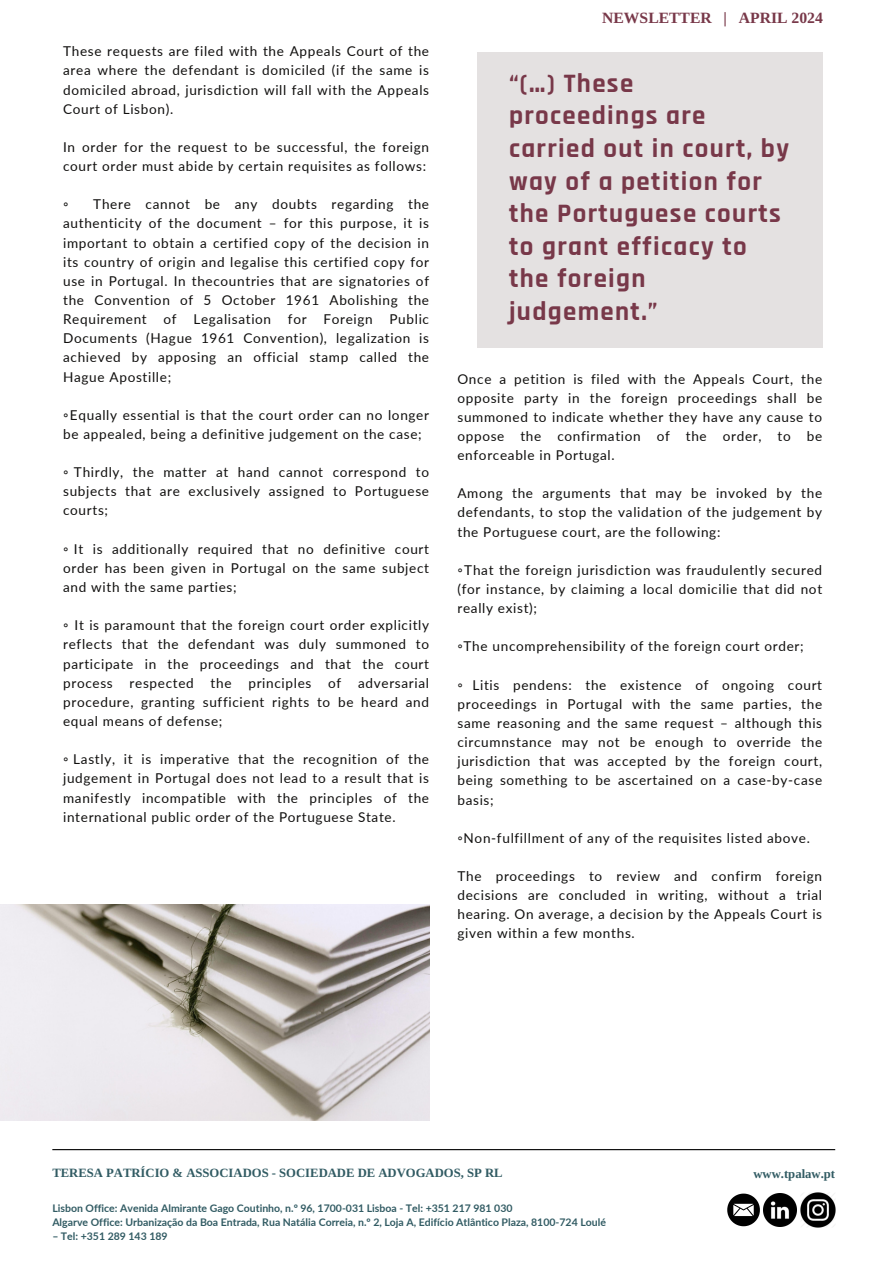
<style>
.page{position:relative;width:894px;height:1264px;background:#fff}
.page>*{position:absolute;margin:0;border:0;box-sizing:border-box;transform-origin:0 0}
.t1{font:700 26.85px/32.7px "Rajdhani";letter-spacing:.05em;color:#783849}
.t2{font:700 15.6px "Libra Serif Modern";color:#783849}
.t3{font:13.5px/19.2px "Lato";letter-spacing:.05em;color:#100f0e;text-align:justify}
.t4{font:700 12.75px "Libra Serif Modern";color:#315b63}
.t5{font:700 12.6px "Libra Serif Modern";color:#315b63}
.t6{font:700 10.5px/14px "Lato";color:#315b63}
</style>
<div class="page">
<img style="left:0;top:904px;width:430px;height:216px">
<div style="left:477px;top:52px;width:345px;height:295px;background:#e4e1e1"></div>
<svg style="left:727px;top:1193px;width:32px;height:33px"></svg>
<img style="left:763px;top:1193px;width:33px;height:33px">
<img style="left:800px;top:1192px;width:35px;height:35px">
<hr style="left:52px;top:1149px;width:783px;height:1px;background:#000">
<p class="t3" style="left:63px;top:41px;width:367px">These requests are filed with the Appeals Court of the area where the defendant is domiciled (if the same is domiciled abroad, jurisdiction will fall with the Appeals Court of Lisbon).</p>
<p class="t3" style="left:63px;top:137px;width:367px">In order for the request to be successful, the foreign court order must abide by certain requisites as follows:</p>
<p class="t3" style="left:63px;top:194px;width:7px">◦</p>
<p class="t3" style="left:63px;top:194px;width:367px;text-indent:30px">There cannot be any doubts regarding the authenticity of the document – for this purpose, it is important to obtain a certified copy of the decision in its country of origin and legalise this certified copy for use in Portugal. In thecountries that are signatories of the Convention of 5 October 1961 Abolishing the Requirement of Legalisation for Foreign Public Documents (Hague 1961 Convention), legalization is achieved by apposing an official stamp called the Hague Apostille;</p>
<p class="t3" style="left:63px;top:405px;width:367px">◦Equally essential is that the court order can no longer be appealed, being a definitive judgement on the case;</p>
<p class="t3" style="left:63px;top:462px;width:367px">◦ Thirdly, the matter at hand cannot correspond to subjects that are exclusively assigned to Portuguese courts;</p>
<p class="t3" style="left:63px;top:539px;width:367px">◦ It is additionally required that no definitive court order has been given in Portugal on the same subject and with the same parties;</p>
<p class="t3" style="left:63px;top:615px;width:367px">◦ It is paramount that the foreign court order explicitly reflects that the defendant was duly summoned to participate in the proceedings and that the court process respected the principles of adversarial procedure, granting sufficient rights to be heard and equal means of defense;</p>
<p class="t3" style="left:63px;top:749px;width:367px">◦ Lastly, it is imperative that the recognition of the judgement in Portugal does not lead to a result that is manifestly incompatible with the principles of the international public order of the Portuguese State.</p>
<p class="t2" style="left:602px;top:9px;width:222px">NEWSLETTER | APRIL 2024</p>
<h1 class="t1" style="left:509px;top:67px;width:281px">“(…) These<br>proceedings are carried out in court, by way of a petition for the Portuguese courts to grant efficacy to the foreign judgement.”</h1>
<p class="t3" style="left:457px;top:369px;width:366px">Once a petition is filed with the Appeals Court, the opposite party in the foreign proceedings shall be summoned to indicate whether they have any cause to oppose the confirmation of the order, to be enforceable in Portugal.</p>
<p class="t3" style="left:457px;top:483px;width:366px">Among the arguments that may be invoked by the defendants, to stop the validation of the judgement by the Portuguese court, are the following:</p>
<p class="t3" style="left:457px;top:560px;width:366px">◦That the foreign jurisdiction was fraudulently secured (for instance, by claiming a local domicilie that did not really exist);</p>
<p class="t3" style="left:457px;top:636px;width:347px">◦The uncomprehensibility of the foreign court order;</p>
<p class="t3" style="left:457px;top:675px;width:366px">◦ Litis pendens: the existence of ongoing court proceedings in Portugal with the same parties, the same reasoning and the same request – although this circumnstance may not be enough to override the jurisdiction that was accepted by the foreign court, being something to be ascertained on a case-by-case basis;</p>
<p class="t3" style="left:457px;top:828px;width:354px">◦Non-fulfillment of any of the requisites listed above.</p>
<p class="t3" style="left:457px;top:866px;width:366px">The proceedings to review and confirm foreign decisions are concluded in writing, without a trial hearing. On average, a decision by the Appeals Court is given within a few months.</p>
<p class="t5" style="left:52px;top:1165px;width:451px">TERESA PATRÍCIO &amp; ASSOCIADOS - SOCIEDADE DE ADVOGADOS, SP RL</p>
<p class="t6" style="left:52px;top:1200px;width:555px">Lisbon Office: Avenida Almirante Gago Coutinho, n.º 96, 1700-031 Lisboa - Tel: +351 217 981 030<br>Algarve Office: Urbanização da Boa Entrada, Rua Natália Correia, n.º 2, Loja A, Edifício Atlântico Plaza, 8100-724 Loulé</p>
<p class="t6" style="left:52px;top:1228px;width:117px">– Tel: +351 289 143 189</p>
<p class="t4" style="left:753px;top:1166px;width:83px">www.tpalaw.pt</p>
</div>
